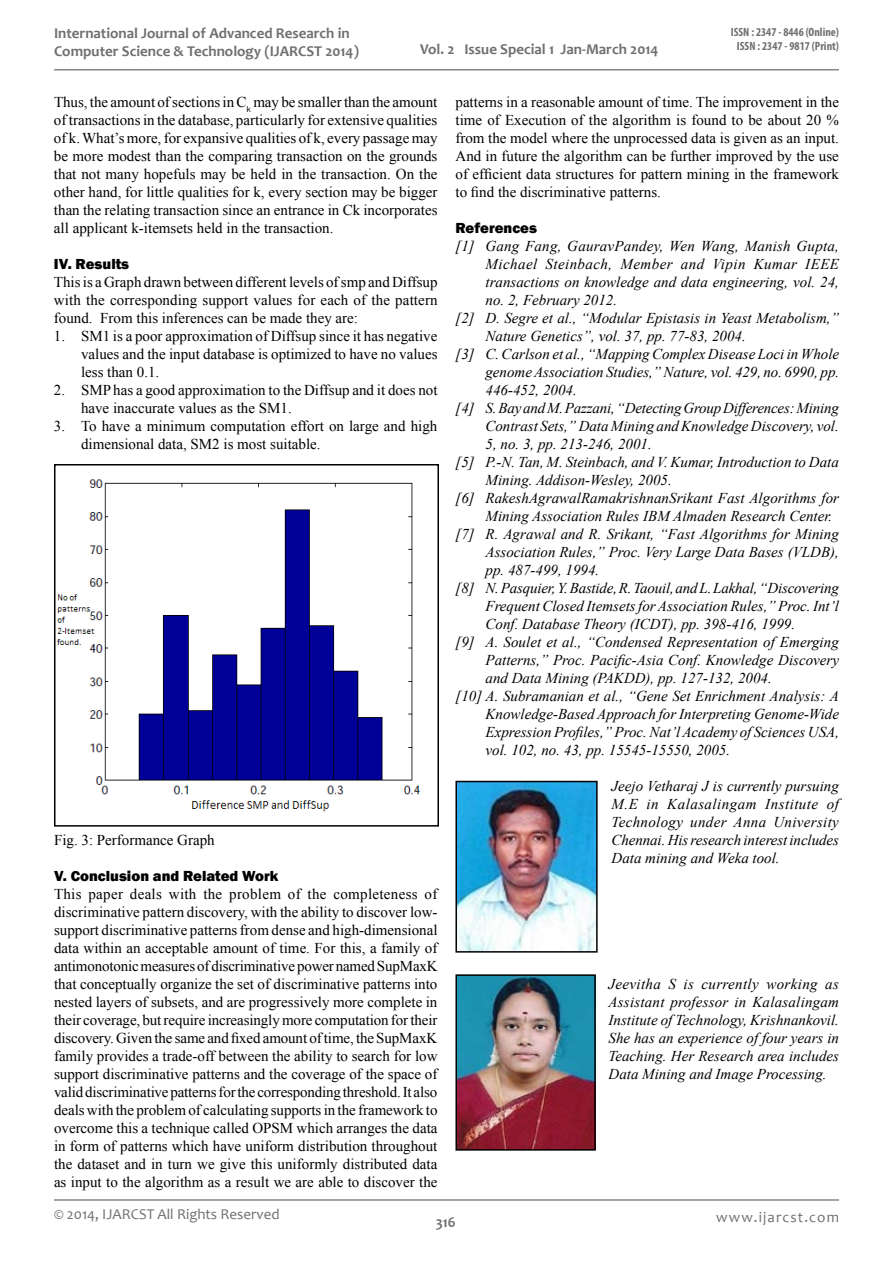
<style>
.page{position:relative;width:893px;height:1263px;background:#fff}
.page>*{position:absolute;margin:0;border:0;box-sizing:border-box;transform-origin:0 0}
.t1{font:15px/18px "Times New Roman";color:#000;text-align:justify}
.t2{font:italic 15px/18px "Times New Roman";color:#000;text-align:justify}
.t3{font:700 15px/18px "Candara";color:#6d6f71}
.t4{font:800 15px "Franklin Gothic";color:#000}
.t5{font:italic 15px "Times New Roman";letter-spacing:.03em;color:#000}
.t6{font:15px "Candara";color:#6d6f71}
.t7{font:15px "Candara";letter-spacing:.075em;color:#6d6f71}
.t8{font:700 condensed 12px/14.4px "Myriad Pro";color:#6d6f71;text-align:center}
</style>
<div class="page">
<hr style="left:54px;top:1199px;width:785px;height:2px;background:#86888b">
<hr style="left:54px;top:69px;width:785px;height:2px;background:#86888b">
<img style="left:57px;top:479px;width:364px;height:333px">
<div style="left:54px;top:464px;width:385px;height:363px;border:2px solid #000"></div>
<img style="left:458px;top:784px;width:137px;height:166px">
<div style="left:455px;top:781px;width:143px;height:172px;border:2px solid #000"></div>
<img style="left:458px;top:977px;width:135px;height:171px">
<div style="left:455px;top:974px;width:141px;height:177px;border:2px solid #000"></div>
<p class="t3" style="left:54px;top:24px;width:306px">International Journal of Advanced Research in<br>Computer Science &amp; Technology (IJARCST 2014)</p>
<p class="t8" style="left:731px;top:25px;width:110px">ISSN : 2347 - 8446 (Online)<br>ISSN : 2347 - 9817 (Print)</p>
<p class="t3" style="left:420px;top:40px;width:240px">Vol. 2 Issue Special 1 Jan-March 2014</p>
<p class="t1" style="left:54px;top:92px;width:385px">Thus, the amount of sections in C<sub>k</sub> may be smaller than the amount of transactions in the database, particularly for extensive qualities of k. What’s more, for expansive qualities of k, every passage may be more modest than the comparing transaction on the grounds that not many hopefuls may be held in the transaction. On the other hand, for little qualities for k, every section may be bigger than the relating transaction since an entrance in Ck incorporates all applicant k-itemsets held in the transaction.</p>
<p class="t4" style="left:54px;top:254px;width:77px">IV. Results</p>
<p class="t1" style="left:54px;top:272px;width:385px">This is a Graph drawn between different levels of smp and Diffsup with the corresponding support values for each of the pattern found. From this inferences can be made they are:</p>
<p class="t1" style="left:81px;top:326px;width:358px;text-indent:-27px">1. SM1 is a poor approximation of Diffsup since it has negative values and the input database is optimized to have no values less than 0.1.</p>
<p class="t1" style="left:81px;top:380px;width:358px;text-indent:-27px">2. SMP has a good approximation to the Diffsup and it does not have inaccurate values as the SM1.</p>
<p class="t1" style="left:81px;top:416px;width:358px;text-indent:-27px">3. To have a minimum computation effort on large and high dimensional data, SM2 is most suitable.</p>
<p class="t1" style="left:455px;top:92px;width:385px">patterns in a reasonable amount of time. The improvement in the time of Execution of the algorithm is found to be about 20 % from the model where the unprocessed data is given as an input.<br>And in future the algorithm can be further improved by the use of efficient data structures for pattern mining in the framework to find the discriminative patterns.</p>
<p class="t4" style="left:455px;top:218px;width:83px">References</p>
<p class="t2" style="left:455px;top:236px;width:385px">[1] Gang Fang, GauravPandey, Wen Wang, Manish Gupta,</p>
<p class="t5" style="left:485px;top:253px;width:355px">Michael Steinbach, Member and Vipin Kumar IEEE</p>
<p class="t2" style="left:485px;top:272px;width:355px">transactions on knowledge and data engineering, vol. 24,</p>
<p class="t2" style="left:485px;top:290px;width:133px">no. 2, February 2012.</p>
<p class="t2" style="left:455px;top:308px;width:385px">[2] D. Segre et al., “Modular Epistasis in Yeast Metabolism,”</p>
<p class="t2" style="left:485px;top:326px;width:262px">Nature Genetics”, vol. 37, pp. 77-83, 2004.</p>
<p class="t2" style="left:455px;top:344px;width:385px">[3] C. Carlson et al., “Mapping Complex Disease Loci in Whole</p>
<p class="t2" style="left:485px;top:362px;width:355px">genome Association Studies,” Nature, vol. 429, no. 6990, pp.</p>
<p class="t2" style="left:485px;top:380px;width:93px">446-452, 2004.</p>
<p class="t2" style="left:455px;top:398px;width:385px">[4] S. Bay and M. Pazzani, “Detecting Group Differences: Mining</p>
<p class="t2" style="left:485px;top:416px;width:355px">Contrast Sets,” Data Mining and Knowledge Discovery, vol.</p>
<p class="t2" style="left:485px;top:434px;width:168px">5, no. 3, pp. 213-246, 2001.</p>
<p class="t2" style="left:455px;top:452px;width:385px">[5] P.-N. Tan, M. Steinbach, and V. Kumar, Introduction to Data</p>
<p class="t2" style="left:485px;top:470px;width:188px">Mining. Addison-Wesley, 2005.</p>
<p class="t2" style="left:455px;top:488px;width:385px">[6] RakeshAgrawalRamakrishnanSrikant Fast Algorithms for</p>
<p class="t2" style="left:485px;top:506px;width:348px">Mining Association Rules IBM Almaden Research Center.</p>
<p class="t2" style="left:455px;top:524px;width:385px">[7] R. Agrawal and R. Srikant, “Fast Algorithms for Mining</p>
<p class="t2" style="left:485px;top:542px;width:355px">Association Rules,” Proc. Very Large Data Bases (VLDB),</p>
<p class="t2" style="left:485px;top:560px;width:115px">pp. 487-499, 1994.</p>
<p class="t2" style="left:455px;top:578px;width:385px">[8] N. Pasquier, Y. Bastide, R. Taouil, and L. Lakhal, “Discovering</p>
<p class="t2" style="left:485px;top:596px;width:355px">Frequent Closed Itemsets for Association Rules,” Proc. Int’l</p>
<p class="t2" style="left:485px;top:614px;width:311px">Conf. Database Theory (ICDT), pp. 398-416, 1999.</p>
<p class="t2" style="left:455px;top:632px;width:385px">[9] A. Soulet et al., “Condensed Representation of Emerging</p>
<p class="t2" style="left:485px;top:650px;width:355px">Patterns,” Proc. Pacific-Asia Conf. Knowledge Discovery</p>
<p class="t2" style="left:485px;top:668px;width:288px">and Data Mining (PAKDD), pp. 127-132, 2004.</p>
<p class="t2" style="left:455px;top:686px;width:385px">[10] A. Subramanian et al., “Gene Set Enrichment Analysis: A</p>
<p class="t2" style="left:485px;top:704px;width:355px">Knowledge-Based Approach for Interpreting Genome-Wide</p>
<p class="t2" style="left:485px;top:722px;width:355px">Expression Profiles,” Proc. Nat’l Academy of Sciences USA,</p>
<p class="t2" style="left:485px;top:740px;width:246px">vol. 102, no. 43, pp. 15545-15550, 2005.</p>
<p class="t2" style="left:611px;top:776px;width:229px">Jeejo Vetharaj J is currently pursuing M.E in Kalasalingam Institute of Technology under Anna University Chennai. His research interest includes Data mining and Weka tool.</p>
<p class="t1" style="left:54px;top:830px;width:162px">Fig. 3: Performance Graph</p>
<p class="t4" style="left:54px;top:866px;width:226px">V. Conclusion and Related Work</p>
<p class="t1" style="left:54px;top:884px;width:385px">This paper deals with the problem of the completeness of discriminative pattern discovery, with the ability to discover low&shy;support discriminative patterns from dense and high-dimensional data within an acceptable amount of time. For this, a family of antimonotonic measures of discriminative power named SupMaxK that conceptually organize the set of discriminative patterns into nested layers of subsets, and are progressively more complete in their coverage, but require increasingly more computation for their discovery. Given the same and fixed amount of time, the SupMaxK family provides a trade-off between the ability to search for low support discriminative patterns and the coverage of the space of valid discriminative patterns for the corresponding threshold. It also deals with the problem of calculating supports in the framework to overcome this a technique called OPSM which arranges the data in form of patterns which have uniform distribution throughout the dataset and in turn we give this uniformly distributed data as input to the algorithm as a result we are able to discover the</p>
<p class="t2" style="left:608px;top:974px;width:232px">Jeevitha S is currently working as Assistant professor in Kalasalingam Institute of Technology, Krishnankovil.<br>She has an experience of four years in Teaching. Her Research area includes Data Mining and Image Processing.</p>
<p class="t6" style="left:54px;top:1205px;width:227px">© 2014, IJARCST All Rights Reserved</p>
<p class="t3" style="left:436px;top:1213px;width:22px">316</p>
<p class="t7" style="left:716px;top:1207px;width:124px">www.ijarcst.com</p>
</div>
